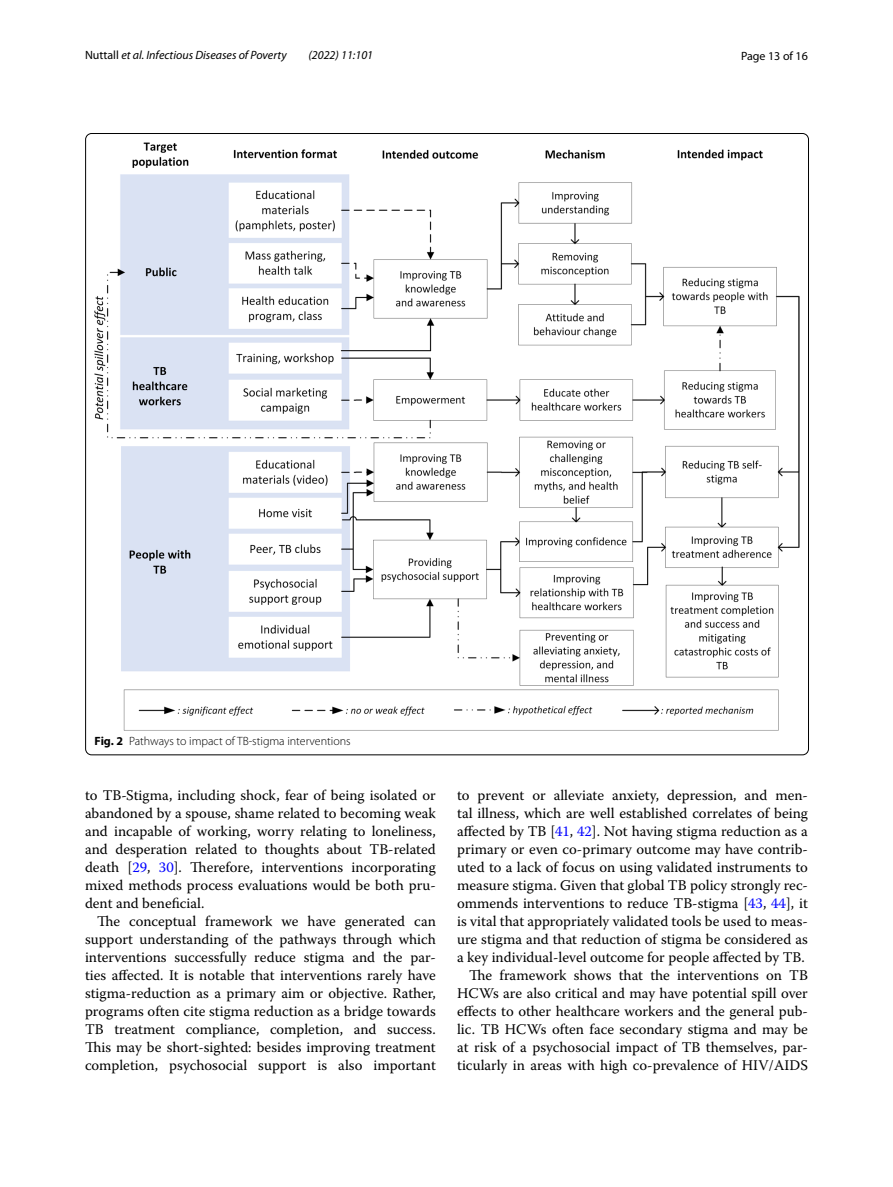
<style>
.page{position:relative;width:893px;height:1187px;background:#fff}
.page>*{position:absolute;margin:0;border:0;box-sizing:border-box;transform-origin:0 0}
.t1{font:14.7px/18px "Warnock Pro";color:#000;text-align:justify}
.t2{font:italic 12px "Myriad Pro";color:#000}
.t3{font:300 12px "Myriad Pro";color:#000}
.t4{font:12px "Myriad Pro";color:#000}
.s1{font-style:normal}
.s2{font-weight:700}
.s3{color:#00f}
</style>
<div class="page">
<img style="left:94px;top:142px;width:706px;height:588px">
<p class="t2" style="left:85px;top:48px;width:203px"><span class="s1">Nuttall</span> et al. Infectious Diseases of Poverty</p>
<p class="t2" style="left:308px;top:48px;width:66px">(2022) 11:101</p>
<p class="t4" style="left:741px;top:48px;width:68px">Page 13 of 16</p>
<p class="t3" style="left:95px;top:734px;width:258px"><span class="s2">Fig. 2</span> Pathways to impact of TB-stigma interventions</p>
<p class="t1" style="left:85px;top:786px;width:352px">to TB-Stigma, including shock, fear of being isolated or abandoned by a spouse, shame related to becoming weak and incapable of working, worry relating to loneliness, and desperation related to thoughts about TB-related death [<span class="s3">29</span>, <span class="s3">30</span>]. Therefore, interventions incorporating mixed methods process evaluations would be both pru&shy;dent and beneficial.</p>
<p class="t1" style="left:85px;top:912px;width:352px;text-indent:12px">The conceptual framework we have generated can support understanding of the pathways through which interventions successfully reduce stigma and the par&shy;ties affected. It is notable that interventions rarely have stigma-reduction as a primary aim or objective. Rather, programs often cite stigma reduction as a bridge towards TB treatment compliance, completion, and success.<br>This may be short-sighted: besides improving treatment completion, psychosocial support is also important</p>
<p class="t1" style="left:457px;top:785px;width:352px;text-align:right">to prevent or alleviate anxiety, depression, and men&shy;tal illness, which are well established correlates of being affected by TB [<span class="s3">41</span>, <span class="s3">42</span>]. Not having stigma reduction as a primary or even co-primary outcome may have contrib&shy;uted to a lack of focus on using validated instruments to measure stigma. Given that global TB policy strongly rec&shy;ommends interventions to reduce TB-stigma [<span class="s3">43</span>, <span class="s3">44</span>], it is vital that appropriately validated tools be used to meas&shy;ure stigma and that reduction of stigma be considered as a key individual-level outcome for people affected by TB.<br>The framework shows that the interventions on TB HCWs are also critical and may have potential spill over effects to other healthcare workers and the general pub&shy;lic. TB HCWs often face secondary stigma and may be at risk of a psychosocial impact of TB themselves, par&shy;ticularly in areas with high co-prevalence of HIV/AIDS</p>
</div>
